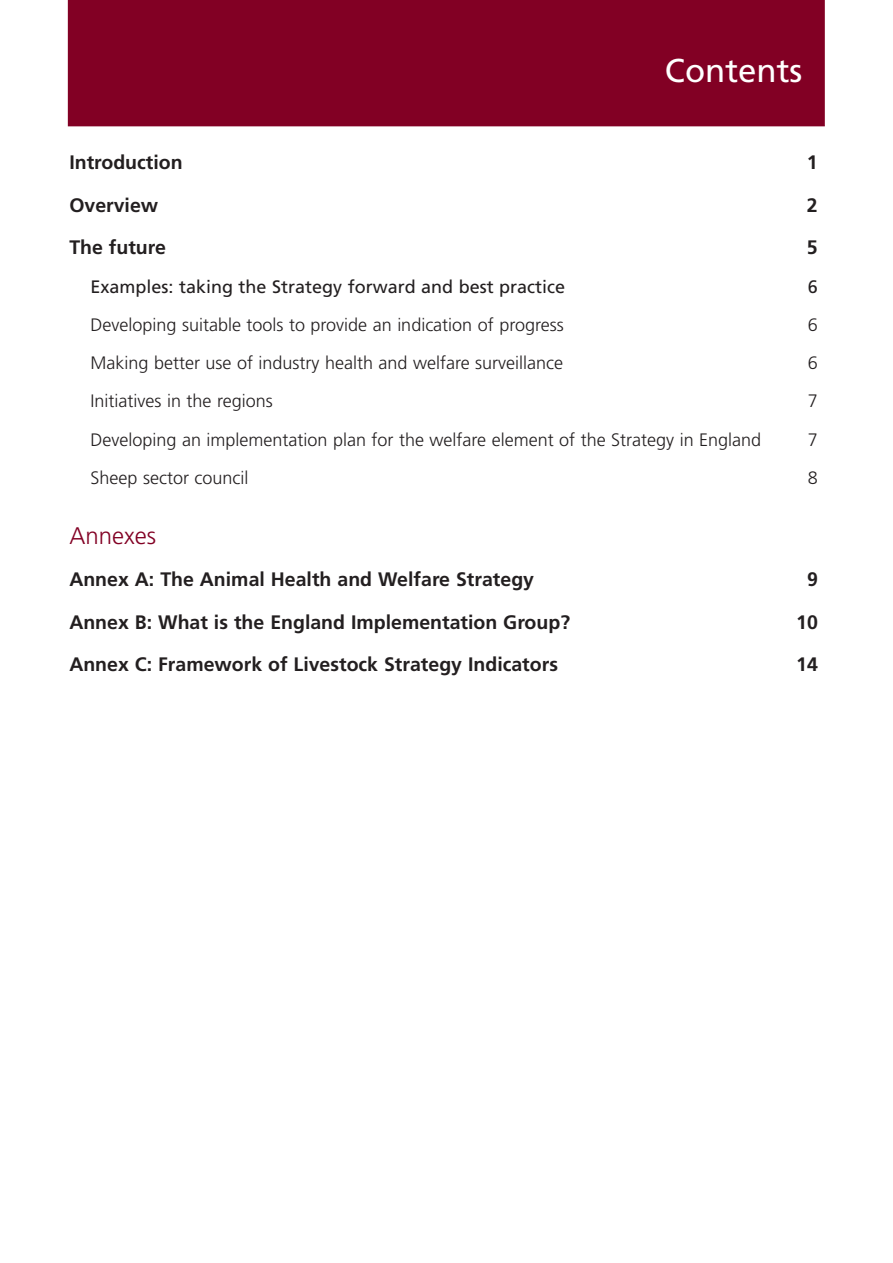
<style>
.page{position:relative;width:893px;height:1263px;background:#fff}
.page>*{position:absolute;margin:0;border:0;box-sizing:border-box;transform-origin:0 0}
.t1{font:33px "Frutiger";color:#fff}
.t2{font:300 24px "Frutiger";color:#820024}
.t3{font:700 19.5px "Frutiger";color:#231f20}
.t4{font:300 18px "Frutiger";color:#231f20}
.t5{font:18px "Frutiger";color:#231f20}
</style>
<div class="page">
<div style="left:68px;top:0;width:757px;height:126px;background:#820024"></div>
<h1 class="t1" style="left:665px;top:57px;width:139px">Contents</h1>
<p class="t3" style="left:69px;top:155px;width:115px">Introduction</p>
<p class="t3" style="left:807px;top:155px;width:12px">1</p>
<p class="t3" style="left:69px;top:197px;width:90px">Overview</p>
<p class="t3" style="left:807px;top:197px;width:12px">2</p>
<p class="t3" style="left:69px;top:240px;width:98px">The future</p>
<p class="t3" style="left:807px;top:240px;width:12px">5</p>
<p class="t5" style="left:91px;top:279px;width:476px">Examples: taking the Strategy forward and best practice</p>
<p class="t5" style="left:808px;top:279px;width:12px">6</p>
<p class="t4" style="left:91px;top:317px;width:475px">Developing suitable tools to provide an indication of progress</p>
<p class="t4" style="left:808px;top:317px;width:12px">6</p>
<p class="t4" style="left:91px;top:356px;width:474px">Making better use of industry health and welfare surveillance</p>
<p class="t4" style="left:808px;top:356px;width:12px">6</p>
<p class="t4" style="left:91px;top:394px;width:184px">Initiatives in the regions</p>
<p class="t4" style="left:808px;top:394px;width:12px">7</p>
<p class="t4" style="left:91px;top:432px;width:672px">Developing an implementation plan for the welfare element of the Strategy in England</p>
<p class="t4" style="left:808px;top:432px;width:12px">7</p>
<p class="t4" style="left:91px;top:470px;width:159px">Sheep sector council</p>
<p class="t4" style="left:808px;top:470px;width:12px">8</p>
<h2 class="t2" style="left:69px;top:526px;width:88px">Annexes</h2>
<p class="t3" style="left:69px;top:571px;width:466px">Annex A: The Animal Health and Welfare Strategy</p>
<p class="t3" style="left:807px;top:571px;width:12px">9</p>
<p class="t3" style="left:69px;top:614px;width:502px">Annex B: What is the England Implementation Group?</p>
<p class="t3" style="left:796px;top:614px;width:23px">10</p>
<p class="t3" style="left:69px;top:656px;width:490px">Annex C: Framework of Livestock Strategy Indicators</p>
<p class="t3" style="left:796px;top:656px;width:23px">14</p>
</div>
